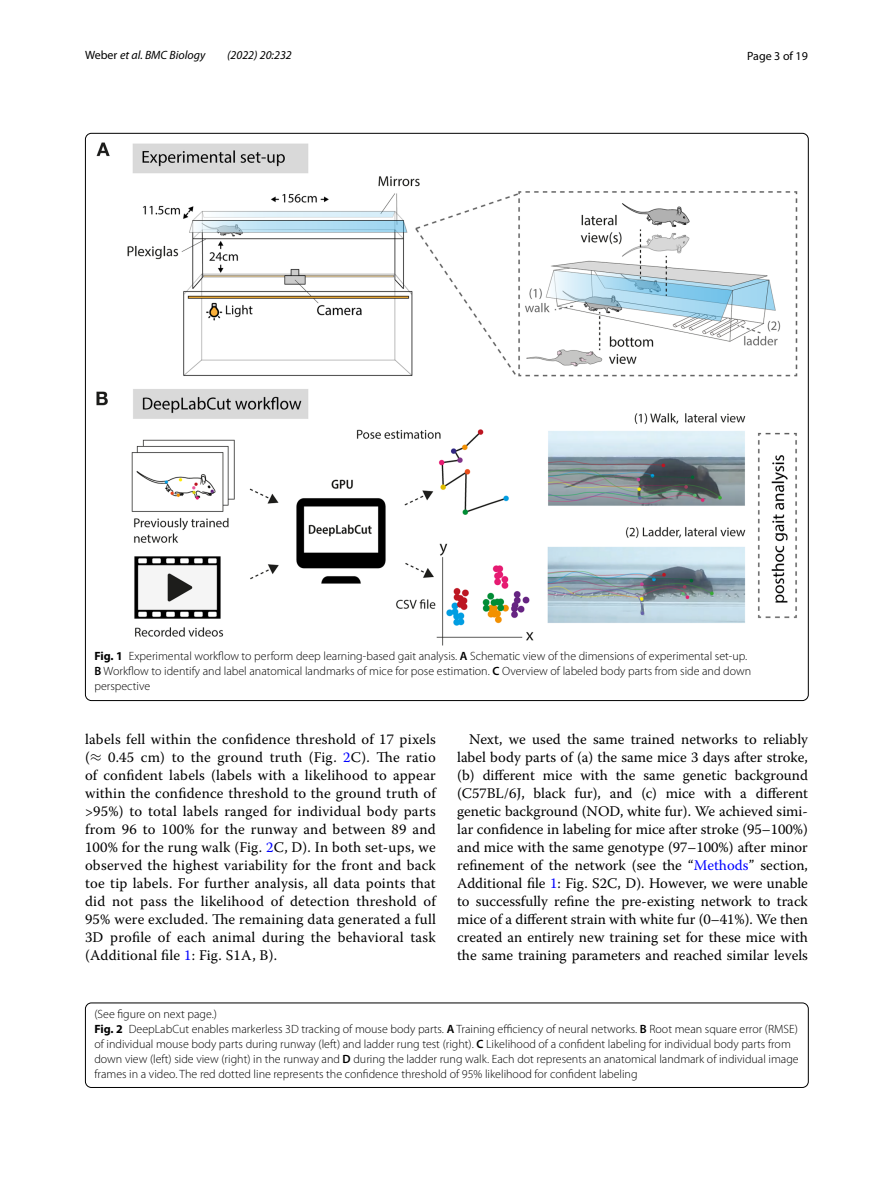
<style>
.page{position:relative;width:893px;height:1187px;background:#fff}
.page>*{position:absolute;margin:0;border:0;box-sizing:border-box;transform-origin:0 0}
.t1{font:14.7px/18px "Warnock Pro";letter-spacing:.005em;color:#000;text-align:justify}
.t2{font:300 12px/15px "Myriad Pro";color:#000}
.t3{font:italic 12px "Myriad Pro";color:#000}
.t4{font:12px "Myriad Pro";color:#000}
.s1{font-style:normal}
.s2{font-weight:700}
.s3{font-weight:600}
.s4{font-family:"MTSY"}
.s5{color:#00f}
</style>
<div class="page">
<img style="left:97px;top:142px;width:700px;height:503px">
<div style="left:85px;top:1002px;width:723px;height:85px;border:1px solid #000;border-radius:6px"></div>
<p class="t3" style="left:85px;top:48px;width:122px"><span class="s1">Weber</span> et al. BMC Biology</p>
<p class="t3" style="left:227px;top:48px;width:66px">(2022) 20:232</p>
<p class="t4" style="left:747px;top:48px;width:62px">Page 3 of 19</p>
<p class="t2" style="left:94px;top:648px;width:658px"><span class="s2">Fig. 1</span> Experimental workflow to perform deep learning-based gait analysis. <span class="s3">A</span> Schematic view of the dimensions of experimental set-up.<br><span class="s3">B</span> Workflow to identify and label anatomical landmarks of mice for pose estimation. <span class="s3">C</span> Overview of labeled body parts from side and down perspective</p>
<p class="t1" style="left:85px;top:730px;width:352px">labels fell within the confidence threshold of 17 pixels (<span class="s4">≈</span> 0.45 cm) to the ground truth (Fig. <span class="s5">2</span>C). The ratio of confident labels (labels with a likelihood to appear within the confidence threshold to the ground truth of &gt;95%) to total labels ranged for individual body parts from 96 to 100% for the runway and between 89 and 100% for the rung walk (Fig. <span class="s5">2</span>C, D). In both set-ups, we observed the highest variability for the front and back toe tip labels. For further analysis, all data points that did not pass the likelihood of detection threshold of 95% were excluded. The remaining data generated a full 3D profile of each animal during the behavioral task (Additional file <span class="s5">1</span>: Fig. S1A, B).</p>
<p class="t1" style="left:457px;top:730px;width:352px;text-indent:12px">Next, we used the same trained networks to reliably label body parts of (a) the same mice 3 days after stroke, (b) different mice with the same genetic background (C57BL/6J, black fur), and (c) mice with a different genetic background (NOD, white fur). We achieved simi&shy;lar confidence in labeling for mice after stroke (95–100%) and mice with the same genotype (97–100%) after minor refinement of the network (see the “<span class="s5">Methods</span>” section, Additional file <span class="s5">1</span>: Fig. S2C, D). However, we were unable to successfully refine the pre-existing network to track mice of a different strain with white fur (0–41%). We then created an entirely new training set for these mice with the same training parameters and reached similar levels</p>
<p class="t2" style="left:94px;top:1006px;width:706px">(See figure on next page.)<br><span class="s2">Fig. 2</span> DeepLabCut enables markerless 3D tracking of mouse body parts. <span class="s3">A</span> Training efficiency of neural networks. <span class="s3">B</span> Root mean square error (RMSE) of individual mouse body parts during runway (left) and ladder rung test (right). <span class="s3">C</span> Likelihood of a confident labeling for individual body parts from down view (left) side view (right) in the runway and <span class="s3">D</span> during the ladder rung walk. Each dot represents an anatomical landmark of individual image frames in a video. The red dotted line represents the confidence threshold of 95% likelihood for confident labeling</p>
</div>
